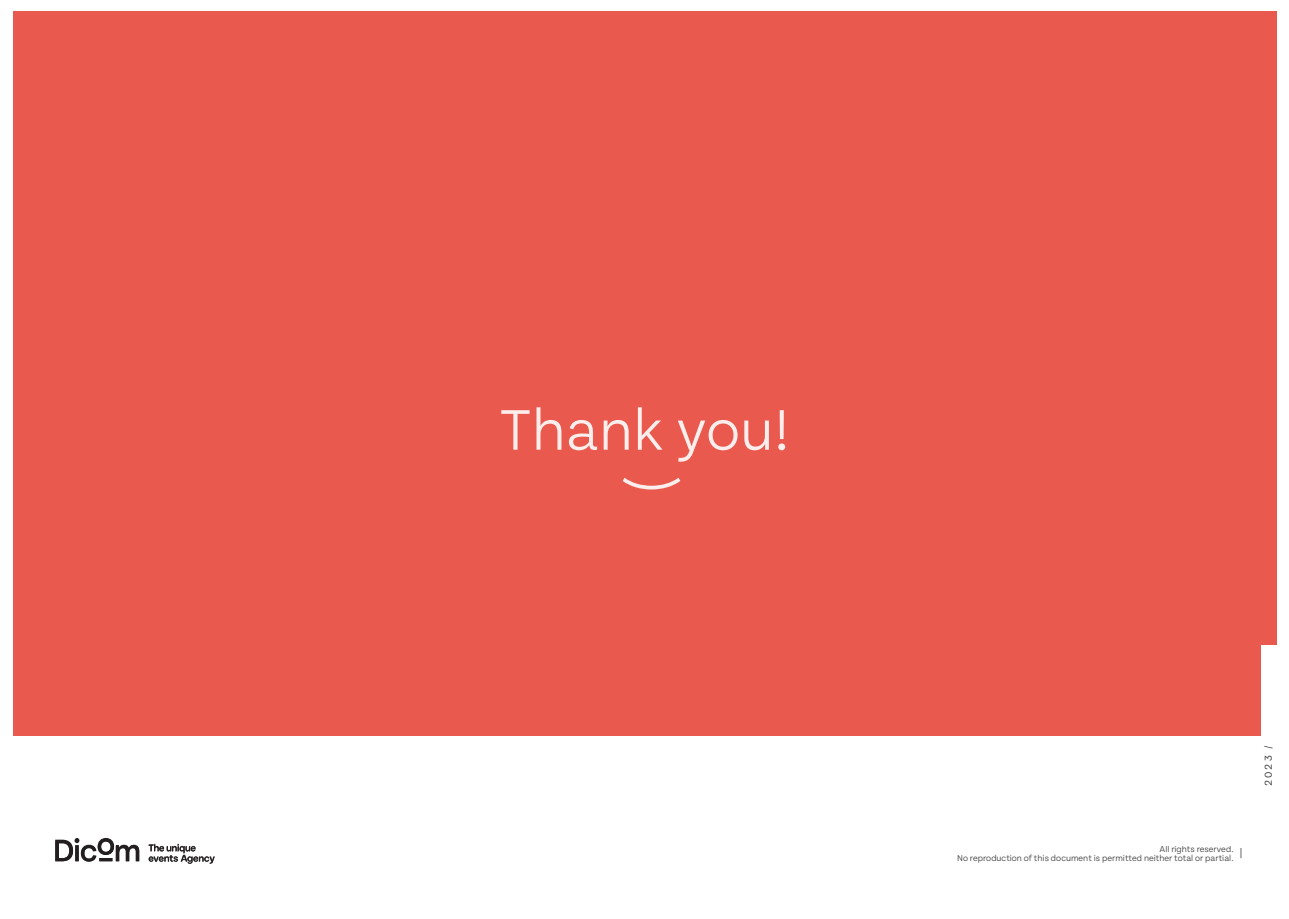
<style>
.page{position:relative;width:1289px;height:919px;background:#fff}
.page>*{position:absolute;margin:0;border:0;box-sizing:border-box;transform-origin:0 0}
.t1{font:300 60.75px "Tenon";color:#fff}
.t2{font:300 10.5px "Tenon";color:#231f20}
.t3{font:300 9px/9px "Tenon";color:#231f20;text-align:right}
</style>
<div class="page">
<div style="left:14px;top:12px;width:1263px;height:724px;background:#ea594e"></div>
<div style="left:1260px;top:645px;width:16px;height:91px;background:#fff"></div>
<svg style="left:55px;top:838px;width:84px;height:23px"></svg>
<svg style="left:148px;top:843px;width:67px;height:20px"></svg>
<h1 class="t1" style="left:499px;top:398px;width:292px">Thank you!</h1>
<h1 class="t1" style="left:683px;top:474px;width:20px;rotate:90deg">)</h1>
<p class="t2" style="left:1262px;top:786px;width:42px;rotate:-90deg">2023 /</p>
<p class="t3" style="left:957px;top:845px;width:278px">All rights reserved.<br>No reproduction of this document is permitted neither total or partial.</p>
<p class="t2" style="left:1239px;top:846px;width:5px">|</p>
</div>
